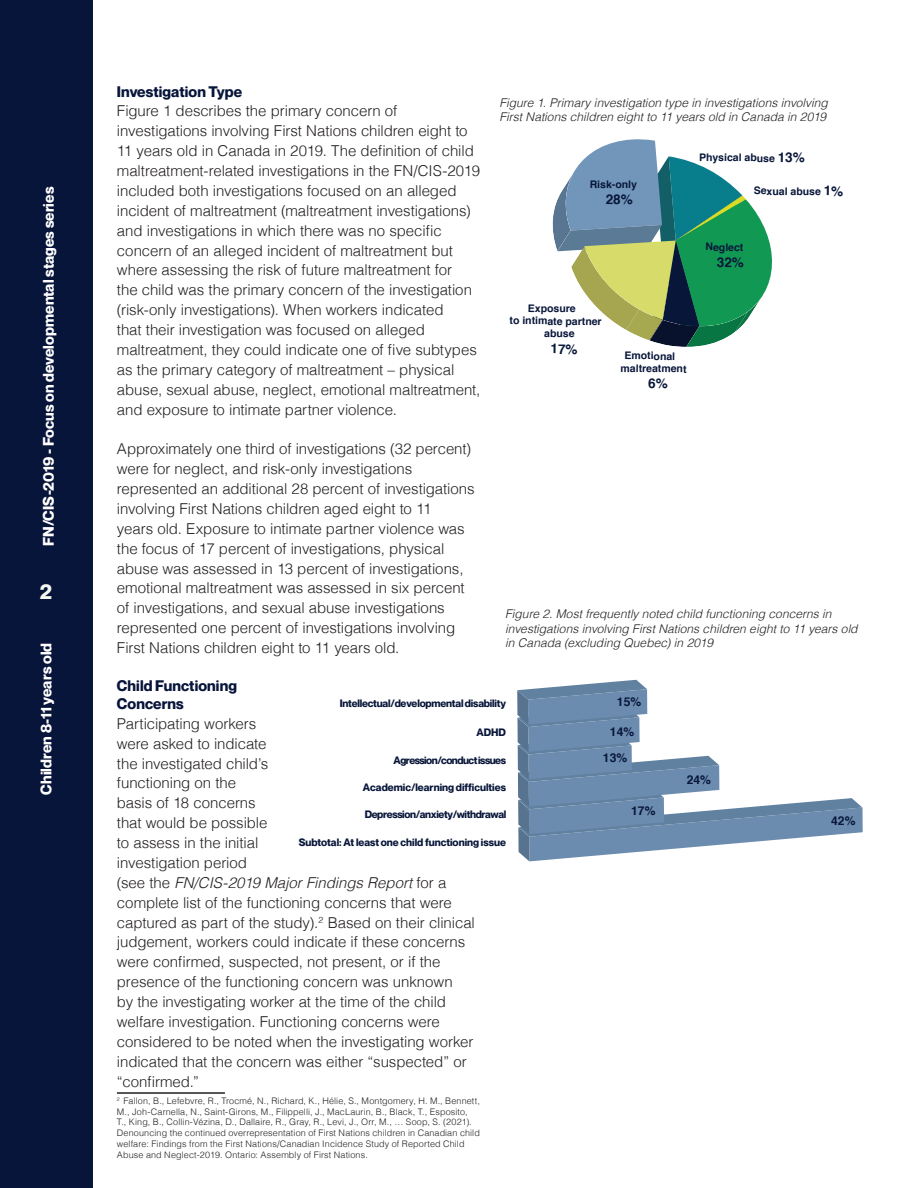
<style>
.page{position:relative;width:918px;height:1188px;background:#fff}
.page>*{position:absolute;margin:0;border:0;box-sizing:border-box;transform-origin:0 0}
.t1{font:700 21px "Neue Montreal";color:#f5f8f0}
.t2{font:300 15px/19.8px "Helvetica";letter-spacing:-.005em;color:#231f20}
.t3{font:700 15px "Neue Montreal";letter-spacing:.005em;color:#fff}
.t4{font:700 15px/18px "Neue Montreal";letter-spacing:.01em;color:#08153a}
.t5{font:700 12.15px/26.5px "Helvetica";color:#081639;text-align:center}
.t6{font:italic 300 12px/14.4px "Helvetica";color:#231f20}
.t7{font:700 10.5px/12.6px "Helvetica";color:#081639}
.t8{font:700 10.5px "Neue Montreal";letter-spacing:-.02em;color:#081639}
.t9{font:700 10.5px "Neue Montreal";color:#081639}
.t10{font:700 10.5px "Neue Montreal";letter-spacing:-.05em;color:#081639}
.t11{font:300 9px/10.8px "Helvetica";letter-spacing:.015em;color:#231f20}
.s1{font-style:italic}
.s2{font-size:13.5px}
</style>
<div class="page">
<div style="left:0;top:0;width:93px;height:1188px;background:#08153a"></div>
<hr style="left:117px;top:1092px;width:108px;height:2px;background:#231f20">
<svg style="left:517px;top:680px;width:346px;height:181px"></svg>
<svg style="left:552px;top:139px;width:220px;height:208px"></svg>
<p class="t3" style="left:39px;top:546px;width:361px;rotate:-90deg">FN/CIS-2019 - Focus on developmental stages series</p>
<h1 class="t1" style="left:40px;top:578px;width:14px">2</h1>
<p class="t3" style="left:37px;top:795px;width:153px;rotate:-90deg">Children 8-11 years old</p>
<p class="t4" style="left:117px;top:82px;width:127px">Investigation Type</p>
<p class="t2" style="left:117px;top:100px;width:365px">Figure 1 describes the primary concern of investigations involving First Nations children eight to 11 years old in Canada in 2019. The definition of child maltreatment-related investigations in the FN/CIS-2019 included both investigations focused on an alleged incident of maltreatment (maltreatment investigations) and investigations in which there was no specific concern of an alleged incident of maltreatment but where assessing the risk of future maltreatment for<br>the child was the primary concern of the investigation (risk-only investigations). When workers indicated<br>that their investigation was focused on alleged maltreatment, they could indicate one of five subtypes as the primary category of maltreatment – physical abuse, sexual abuse, neglect, emotional maltreatment, and exposure to intimate partner violence.</p>
<p class="t2" style="left:117px;top:438px;width:359px">Approximately one third of investigations (32 percent) were for neglect, and risk-only investigations represented an additional 28 percent of investigations involving First Nations children aged eight to 11<br>years old. Exposure to intimate partner violence was the focus of 17 percent of investigations, physical abuse was assessed in 13 percent of investigations, emotional maltreatment was assessed in six percent of investigations, and sexual abuse investigations represented one percent of investigations involving First Nations children eight to 11 years old.</p>
<p class="t4" style="left:117px;top:677px;width:122px">Child Functioning<br>Concerns</p>
<p class="t2" style="left:117px;top:713px;width:360px">Participating workers<br>were asked to indicate<br>the investigated child’s<br>functioning on the<br>basis of 18 concerns<br>that would be possible<br>to assess in the initial<br>investigation period<br>(see the <span class="s1">FN/CIS-2019 Major Findings Report</span> for a complete list of the functioning concerns that were captured as part of the study).<sup>2</sup> Based on their clinical judgement, workers could indicate if these concerns were confirmed, suspected, not present, or if the presence of the functioning concern was unknown<br>by the investigating worker at the time of the child welfare investigation. Functioning concerns were considered to be noted when the investigating worker indicated that the concern was either “suspected” or “confirmed.”</p>
<p class="t11" style="left:117px;top:1095px;width:365px"><sup>2</sup> Fallon, B., Lefebvre, R., Trocmé, N., Richard, K., Hélie, S., Montgomery, H. M., Bennett, M., Joh-Carnella, N., Saint-Girons, M., Filippelli, J., MacLaurin, B., Black, T., Esposito,<br>T., King, B., Collin-Vézina, D., Dallaire, R., Gray, R., Levi, J., Orr, M., … Soop, S. (2021).<br>Denouncing the continued overrepresentation of First Nations children in Canadian child welfare: Findings from the First Nations/Canadian Incidence Study of Reported Child Abuse and Neglect-2019. Ontario: Assembly of First Nations.</p>
<p class="t6" style="left:499px;top:95px;width:330px">Figure 1. Primary investigation type in investigations involving<br>First Nations children eight to 11 years old in Canada in 2019</p>
<p class="t7" style="left:699px;top:151px;width:107px;rotate:1deg">Physical abuse <span class="s2">13%</span></p>
<p class="t7" style="left:590px;top:178px;width:49px;rotate:1deg">Risk-only</p>
<p class="t7" style="left:754px;top:184px;width:91px;rotate:1deg">Sexual abuse <span class="s2">1%</span></p>
<p class="t7" style="left:706px;top:240px;width:39px;rotate:1deg">Neglect</p>
<p class="t7" style="left:528px;top:302px;width:49px;rotate:1deg">Exposure</p>
<p class="t7" style="left:510px;top:314px;width:94px;rotate:1deg">to intimate partner</p>
<p class="t7" style="left:544px;top:327px;width:32px;rotate:1deg">abuse</p>
<p class="t7" style="left:621px;top:349px;width:67px;text-indent:4px;rotate:1deg">Emotional maltreatment</p>
<p class="t6" style="left:505px;top:606px;width:354px">Figure 2. Most frequently noted child functioning concerns in investigations involving First Nations children eight to 11 years old in Canada (excluding Quebec) in 2019</p>
<p class="t5" style="left:617px;top:688px;width:26px">15%</p>
<p class="t8" style="left:340px;top:697px;width:168px">Intellectual/developmental disability</p>
<p class="t8" style="left:476px;top:726px;width:31px">ADHD</p>
<p class="t5" style="left:603px;top:718px;width:33px">14%<br>13%</p>
<p class="t10" style="left:394px;top:753px;width:114px">Agression/conduct issues</p>
<p class="t5" style="left:687px;top:766px;width:26px">24%</p>
<p class="t9" style="left:363px;top:781px;width:145px">Academic/learning difficulties</p>
<p class="t5" style="left:631px;top:798px;width:26px">17%</p>
<p class="t8" style="left:365px;top:808px;width:143px">Depression/anxiety/withdrawal</p>
<p class="t5" style="left:831px;top:808px;width:26px">42%</p>
<p class="t9" style="left:299px;top:836px;width:209px">Subtotal: At least one child functioning issue</p>
</div>
